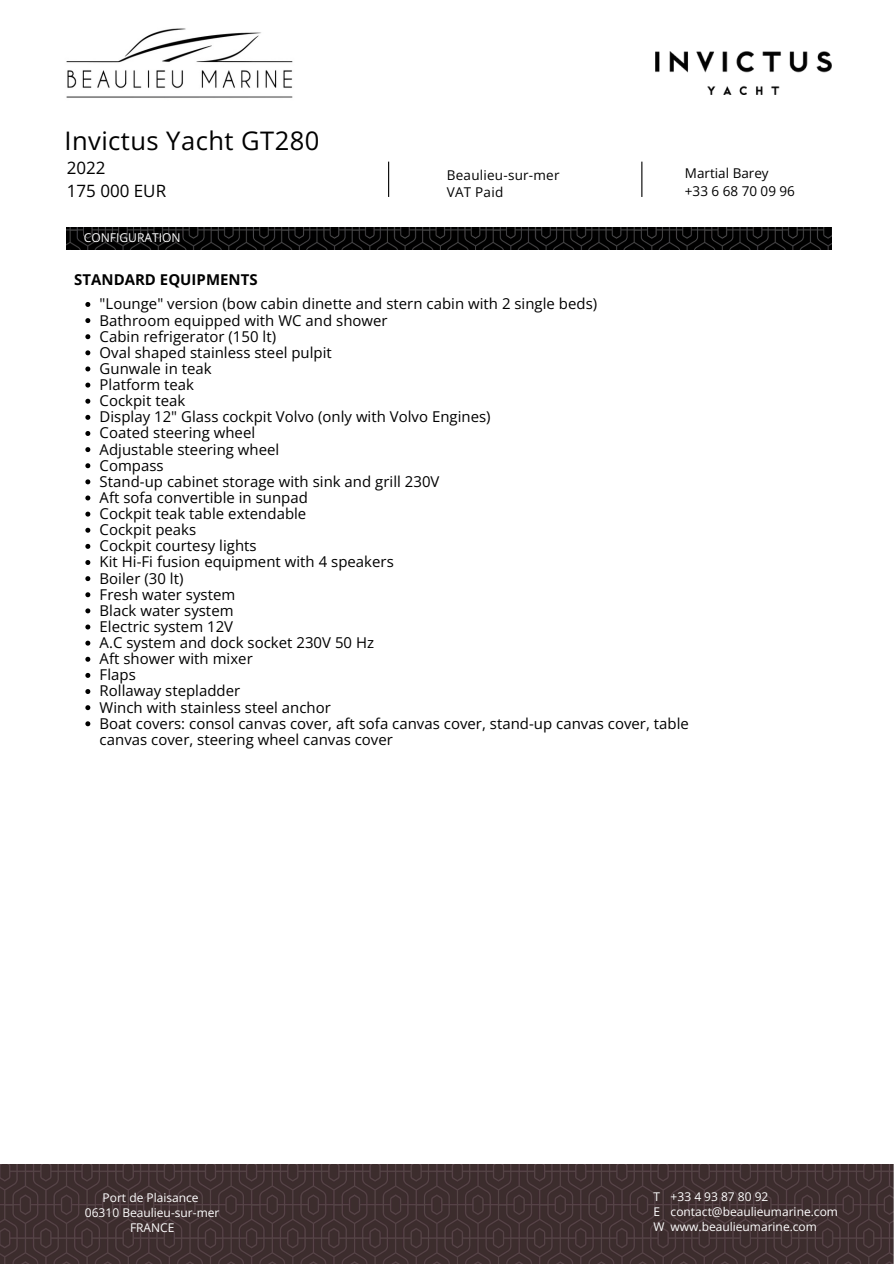
<style>
.page{position:relative;width:894px;height:1264px;background:#fff}
.page>*{position:absolute;margin:0;border:0;box-sizing:border-box;transform-origin:0 0}
.t1{font:25.5px "Open Sans";letter-spacing:.015em;color:#000}
.t2{font:16.95px/22.5px "Open Sans";color:#000}
.t3{font:15px/16px "Open Sans";color:#000}
.t4{font:700 15px "Open Sans";color:#000}
.t5{font:13.5px/16.8px "Open Sans";letter-spacing:.015em;color:#000}
.t6{font:12.15px "Open Sans";color:#fff}
.t7{font:12px/15px "Open Sans";color:#fff}
</style>
<div class="page">
<img style="left:0;top:1164px;width:893px;height:99px">
<img style="left:67px;top:228px;width:764px;height:21px">
<hr style="left:388px;top:162px;width:1px;height:35px;background:#000">
<hr style="left:641px;top:162px;width:1px;height:35px;background:#000">
<img style="left:66px;top:28px;width:227px;height:70px">
<img style="left:655px;top:52px;width:176px;height:43px">
<svg style="left:85px;top:302px;width:5px;height:5px"></svg>
<svg style="left:85px;top:318px;width:5px;height:5px"></svg>
<svg style="left:85px;top:334px;width:5px;height:5px"></svg>
<svg style="left:85px;top:350px;width:5px;height:5px"></svg>
<svg style="left:85px;top:366px;width:5px;height:5px"></svg>
<svg style="left:85px;top:382px;width:5px;height:5px"></svg>
<svg style="left:85px;top:399px;width:5px;height:5px"></svg>
<svg style="left:85px;top:415px;width:5px;height:5px"></svg>
<svg style="left:85px;top:431px;width:5px;height:5px"></svg>
<svg style="left:85px;top:447px;width:5px;height:5px"></svg>
<svg style="left:85px;top:463px;width:5px;height:5px"></svg>
<svg style="left:85px;top:479px;width:5px;height:5px"></svg>
<svg style="left:85px;top:495px;width:5px;height:5px"></svg>
<svg style="left:85px;top:511px;width:5px;height:5px"></svg>
<svg style="left:85px;top:528px;width:5px;height:4px"></svg>
<svg style="left:85px;top:544px;width:5px;height:5px"></svg>
<svg style="left:85px;top:560px;width:5px;height:5px"></svg>
<svg style="left:85px;top:576px;width:5px;height:5px"></svg>
<svg style="left:85px;top:592px;width:5px;height:5px"></svg>
<svg style="left:85px;top:608px;width:5px;height:5px"></svg>
<svg style="left:85px;top:624px;width:5px;height:5px"></svg>
<svg style="left:85px;top:640px;width:5px;height:5px"></svg>
<svg style="left:85px;top:656px;width:5px;height:5px"></svg>
<svg style="left:85px;top:673px;width:5px;height:5px"></svg>
<svg style="left:85px;top:689px;width:5px;height:5px"></svg>
<svg style="left:85px;top:705px;width:5px;height:5px"></svg>
<svg style="left:85px;top:721px;width:5px;height:5px"></svg>
<p class="t1" style="left:64px;top:123px;width:256px">Invictus Yacht GT280</p>
<h5 class="t2" style="left:67px;top:156px;width:101px">2022<br>175 000 EUR</h5>
<h1 class="t6" style="left:84px;top:229px;width:98px">CONFIGURATION</h1>
<p class="t5" style="left:446px;top:167px;width:114px">Beaulieu-sur-mer<br>VAT Paid</p>
<p class="t5" style="left:684px;top:164px;width:111px;line-height:18px">Martial Barey +33 6 68 70 09 96</p>
<p class="t4" style="left:74px;top:269px;width:185px">STANDARD EQUIPMENTS</p>
<p class="t3" style="left:100px;top:295px;width:499px">"Lounge" version (bow cabin dinette and stern cabin with 2 single beds)</p>
<p class="t3" style="left:100px;top:312px;width:289px">Bathroom equipped with WC and shower</p>
<p class="t3" style="left:100px;top:328px;width:178px">Cabin refrigerator (150 lt)</p>
<p class="t3" style="left:100px;top:344px;width:234px">Oval shaped stainless steel pulpit</p>
<p class="t3" style="left:100px;top:360px;width:114px">Gunwale in teak</p>
<p class="t3" style="left:100px;top:376px;width:96px">Platform teak</p>
<p class="t3" style="left:100px;top:392px;width:87px">Cockpit teak</p>
<p class="t3" style="left:100px;top:408px;width:392px">Display 12" Glass cockpit Volvo (only with Volvo Engines)</p>
<p class="t3" style="left:100px;top:424px;width:157px">Coated steering wheel</p>
<p class="t3" style="left:100px;top:441px;width:181px">Adjustable steering wheel</p>
<p class="t3" style="left:100px;top:457px;width:66px">Compass</p>
<p class="t3" style="left:100px;top:473px;width:341px">Stand-up cabinet storage with sink and grill 230V</p>
<p class="t3" style="left:100px;top:489px;width:210px">Aft sofa convertible in sunpad</p>
<p class="t3" style="left:100px;top:505px;width:208px">Cockpit teak table extendable</p>
<p class="t3" style="left:100px;top:521px;width:98px">Cockpit peaks</p>
<p class="t3" style="left:100px;top:537px;width:158px">Cockpit courtesy lights</p>
<p class="t3" style="left:100px;top:553px;width:295px">Kit Hi-Fi fusion equipment with 4 speakers</p>
<p class="t3" style="left:100px;top:569px;width:85px">Boiler (30 lt)</p>
<p class="t3" style="left:100px;top:586px;width:137px">Fresh water system</p>
<p class="t3" style="left:100px;top:602px;width:135px">Black water system</p>
<p class="t3" style="left:100px;top:618px;width:135px">Electric system 12V</p>
<p class="t3" style="left:100px;top:634px;width:276px">A.C system and dock socket 230V 50 Hz</p>
<p class="t3" style="left:100px;top:650px;width:155px">Aft shower with mixer</p>
<p class="t3" style="left:100px;top:666px;width:38px">Flaps</p>
<p class="t3" style="left:100px;top:682px;width:142px">Rollaway stepladder</p>
<p class="t3" style="left:100px;top:698px;width:233px">Winch with stainless steel anchor</p>
<p class="t3" style="left:100px;top:715px;width:590px">Boat covers: consol canvas cover, aft sofa canvas cover, stand-up canvas cover, table canvas cover, steering wheel canvas cover</p>
<h2 class="t7" style="left:103px;top:1190px;width:98px">Port de Plaisance</h2>
<p class="t7" style="left:85px;top:1205px;width:136px">06310 Beaulieu-sur-mer</p>
<h4 class="t7" style="left:130px;top:1220px;width:46px">FRANCE</h4>
<p class="t7" style="left:670px;top:1189px;width:99px">+33 4 93 87 80 92</p>
<h4 class="t7" style="left:670px;top:1204px;width:169px">contact@beaulieumarine.com</h4>
<p class="t7" style="left:670px;top:1219px;width:148px">www.beaulieumarine.com</p>
<h5 class="t7" style="left:653px;top:1189px;width:8px">T<br>E</h5>
<h3 class="t7" style="left:653px;top:1219px;width:13px">W</h3>
</div>
